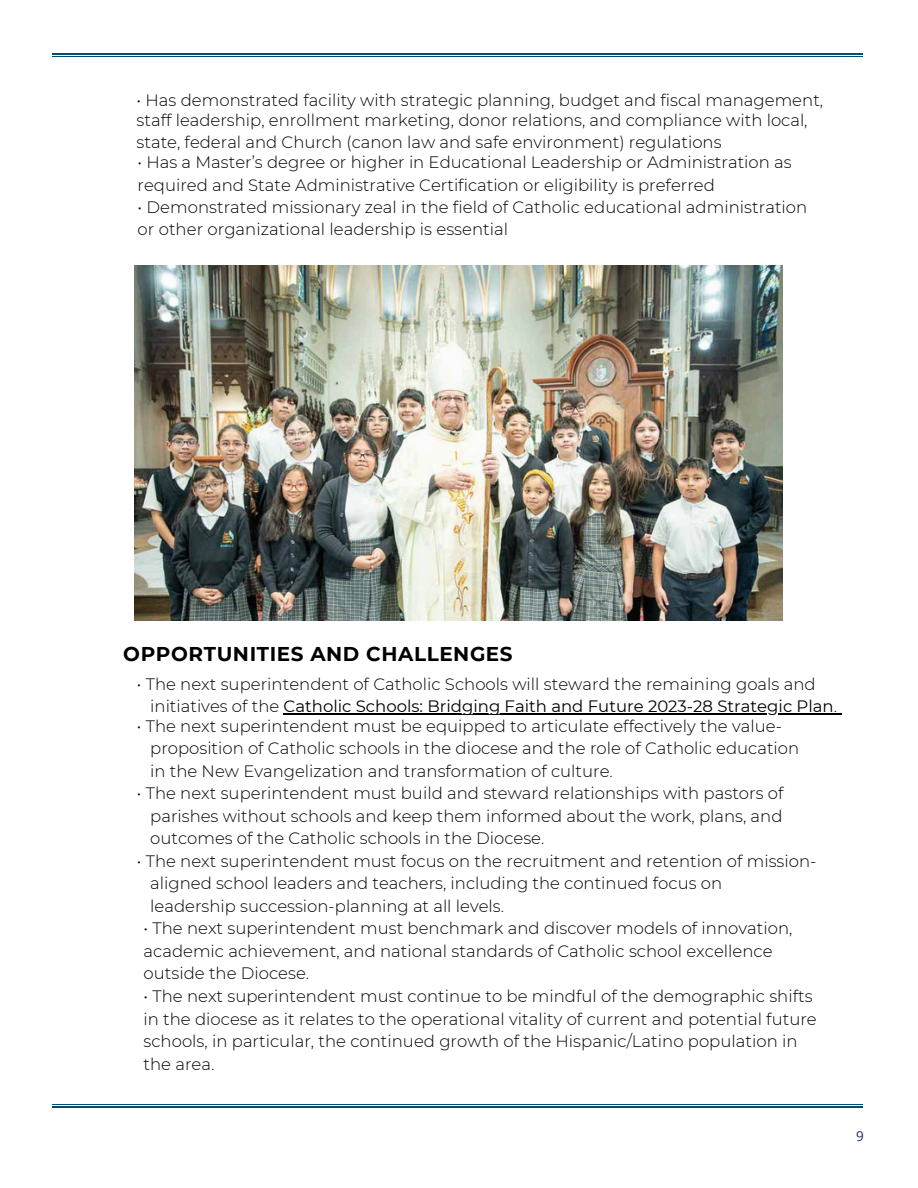
<style>
.page{position:relative;width:918px;height:1188px;background:#fff}
.page>*{position:absolute;margin:0;border:0;box-sizing:border-box;transform-origin:0 0}
.t1{font:700 19.95px "Montserrat";letter-spacing:.03em;color:#000}
.t2{font:300 16.5px/22.5px "Montserrat";color:#000}
.t3{font:16.5px "Montserrat";color:#000}
.t4{font:13.5px "Open Sans";color:#1f2d5a}
.s1{font-weight:300}
</style>
<div class="page">
<hr style="left:52px;top:54px;width:810px;height:1px;background:#004d71">
<hr style="left:52px;top:57px;width:810px;height:1px;background:#004d71">
<hr style="left:52px;top:1104px;width:810px;height:1px;background:#004d71">
<hr style="left:52px;top:1107px;width:810px;height:1px;background:#004d71">
<img style="left:135px;top:265px;width:648px;height:356px">
<hr style="left:330px;top:715px;width:399px;height:1px;background:#231f20">
<hr style="left:284px;top:713px;width:550px;height:1px;background:#000">
<p class="t2" style="left:137px;top:89px;width:688px">• Has demonstrated facility with strategic planning, budget and fiscal management,</p>
<p class="t2" style="left:137px;top:109px;width:673px">staff leadership, enrollment marketing, donor relations, and compliance with local, state, federal and Church (canon law and safe environment) regulations</p>
<p class="t2" style="left:138px;top:151px;width:655px">• Has a Master’s degree or higher in Educational Leadership or Administration as required and State Administrative Certification or eligibility is preferred</p>
<p class="t2" style="left:138px;top:196px;width:671px">• Demonstrated missionary zeal in the field of Catholic educational administration or other organizational leadership is essential</p>
<h1 class="t1" style="left:123px;top:642px;width:391px">OPPORTUNITIES AND CHALLENGES</h1>
<p class="t2" style="left:137px;top:673px;width:680px">• The next superintendent of Catholic Schools will steward the remaining goals and</p>
<p class="t3" style="left:150px;top:696px;width:688px"><span class="s1">initiatives of the</span> Catholic Schools: Bridging Faith and Future 2023-28 Strategic Plan<span class="s1">.</span></p>
<p class="t2" style="left:137px;top:715px;width:647px">• The next superintendent must be equipped to articulate effectively the value-</p>
<p class="t2" style="left:150px;top:737px;width:651px">proposition of Catholic schools in the diocese and the role of Catholic education in the New Evangelization and transformation of culture.</p>
<p class="t2" style="left:137px;top:782px;width:648px">• The next superintendent must build and steward relationships with pastors of</p>
<p class="t2" style="left:150px;top:805px;width:634px">parishes without schools and keep them informed about the work, plans, and outcomes of the Catholic schools in the Diocese.</p>
<p class="t2" style="left:137px;top:850px;width:681px">• The next superintendent must focus on the recruitment and retention of mission-</p>
<p class="t2" style="left:150px;top:872px;width:573px">aligned school leaders and teachers, including the continued focus on leadership succession-planning at all levels.</p>
<p class="t2" style="left:144px;top:917px;width:650px">• The next superintendent must benchmark and discover models of innovation, academic achievement, and national standards of Catholic school excellence outside the Diocese.</p>
<p class="t2" style="left:144px;top:985px;width:675px">• The next superintendent must continue to be mindful of the demographic shifts in the diocese as it relates to the operational vitality of current and potential future schools, in particular, the continued growth of the Hispanic/Latino population in the area.</p>
<p class="t4" style="left:856px;top:1127px;width:9px">9</p>
</div>
